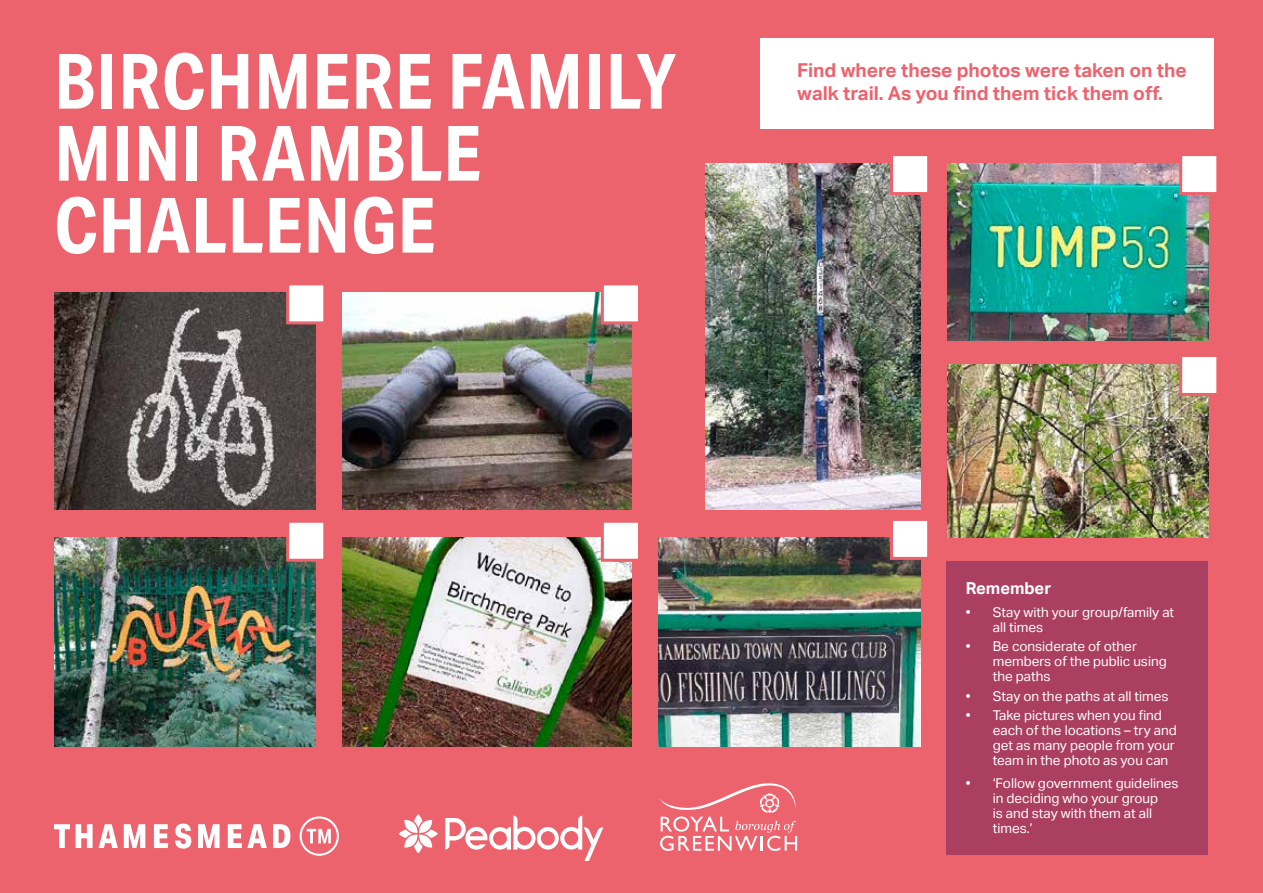
<style>
.page{position:relative;width:1263px;height:893px;background:#ec636d}
.page>*{position:absolute;margin:0;border:0;box-sizing:border-box;transform-origin:0 0}
.t1{font:700 76.5px/72px "Aktiv Grotesk Cd";letter-spacing:.01em;color:#fff}
.t2{font:700 19.2px "Aktiv Grotesk";color:#ec636d}
.t3{font:700 16.5px "Aktiv Grotesk";color:#fff}
.t4{font:13.5px/15px "Aktiv Grotesk";color:#fff}
</style>
<div class="page">
<div style="left:760px;top:38px;width:454px;height:90px;background:#fff"></div>
<img style="left:54px;top:293px;width:262px;height:216px">
<img style="left:54px;top:538px;width:262px;height:208px">
<img style="left:342px;top:293px;width:289px;height:216px">
<img style="left:343px;top:538px;width:289px;height:208px">
<img style="left:706px;top:164px;width:214px;height:345px">
<img style="left:659px;top:538px;width:261px;height:208px">
<img style="left:947px;top:164px;width:262px;height:176px">
<img style="left:947px;top:365px;width:262px;height:173px">
<svg style="left:285px;top:285px;width:39px;height:41px;background:#f1d9da"></svg>
<svg style="left:599px;top:285px;width:39px;height:41px;background:#f4dfe0"></svg>
<svg style="left:888px;top:520px;width:40px;height:41px"></svg>
<svg style="left:285px;top:522px;width:39px;height:41px;background:#f3dadb"></svg>
<svg style="left:888px;top:156px;width:40px;height:41px"></svg>
<svg style="left:1178px;top:357px;width:39px;height:40px;background:#f7e0df"></svg>
<svg style="left:599px;top:522px;width:39px;height:41px;background:#fae2e3"></svg>
<svg style="left:1178px;top:156px;width:39px;height:41px;background:#f3dee0"></svg>
<div style="left:946px;top:562px;width:262px;height:293px;background:#ab3f61"></div>
<svg style="left:54px;top:824px;width:16px;height:24px"></svg>
<svg style="left:76px;top:824px;width:42px;height:24px"></svg>
<svg style="left:124px;top:824px;width:21px;height:24px"></svg>
<svg style="left:154px;top:824px;width:14px;height:24px"></svg>
<svg style="left:175px;top:824px;width:16px;height:25px"></svg>
<svg style="left:198px;top:824px;width:22px;height:24px"></svg>
<svg style="left:228px;top:824px;width:39px;height:24px"></svg>
<svg style="left:273px;top:824px;width:17px;height:24px"></svg>
<svg style="left:300px;top:816px;width:39px;height:40px"></svg>
<svg style="left:445px;top:816px;width:158px;height:45px"></svg>
<svg style="left:399px;top:814px;width:39px;height:39px"></svg>
<svg style="left:660px;top:783px;width:137px;height:68px"></svg>
<h1 class="t1" style="left:54px;top:44px;width:624px">BIRCHMERE FAMILY</h1>
<h1 class="t1" style="left:54px;top:116px;width:429px">MINI RAMBLE<br>CHALLENGE</h1>
<h2 class="t2" style="left:797px;top:60px;width:391px">Find where these photos were taken on the</h2>
<h2 class="t2" style="left:797px;top:83px;width:367px">walk trail. As you find them tick them off.</h2>
<p class="t3" style="left:966px;top:578px;width:87px">Remember</p>
<p class="t4" style="left:993px;top:605px;width:183px;text-indent:-27px">• Stay with your group/family at all times</p>
<p class="t4" style="left:993px;top:639px;width:175px;text-indent:-27px">• Be considerate of other members of the public using the paths</p>
<p class="t4" style="left:966px;top:688px;width:204px">• Stay on the paths at all times</p>
<p class="t4" style="left:993px;top:708px;width:186px;text-indent:-27px">• Take pictures when you find each of the locations – try and get as many people from your team in the photo as you can</p>
<p class="t4" style="left:993px;top:776px;width:187px;text-indent:-27px">• ‘Follow government guidelines in deciding who your group<br>is and stay with them at all times.’</p>
</div>
